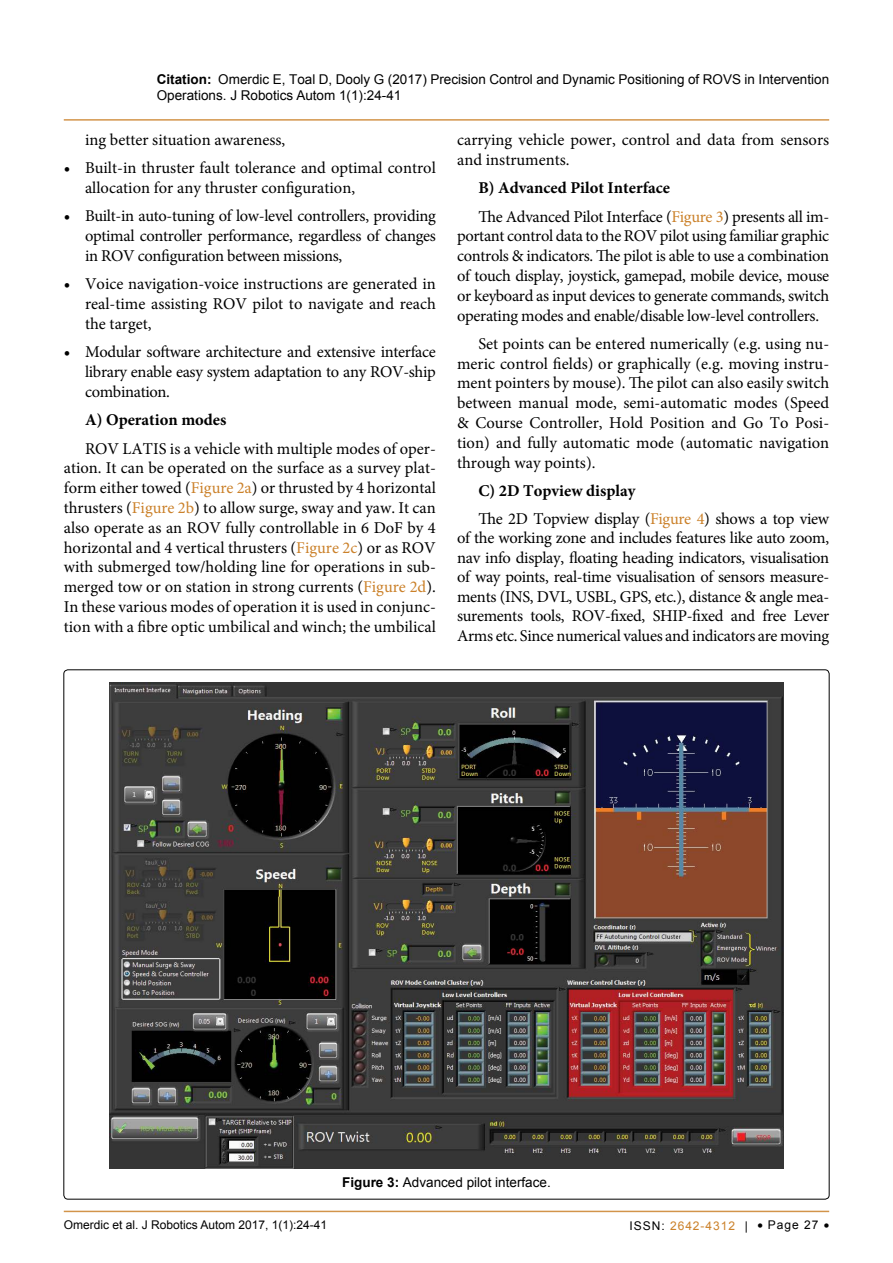
<style>
.page{position:relative;width:893px;height:1263px;background:#fff}
.page>*{position:absolute;margin:0;border:0;box-sizing:border-box;transform-origin:0 0}
.t1{font:16.5px/19.8px "Minion Pro";color:#000;text-align:justify}
.t2{font:16.5px/28.3px "Minion Pro";letter-spacing:-.02em;color:#000}
.t3{font:700 16.5px "Minion Pro";color:#000}
.t4{font:13.5px/16.2px "Arial";color:#000}
.t5{font:12px "Arial";color:#000}
.t6{font:12px "Arial";letter-spacing:.08em;color:#cb812a}
.s1{font-weight:700}
.s2{color:#cb812a}
.s3{color:#000}
</style>
<div class="page">
<hr style="left:64px;top:1211px;width:765px;height:1px;background:#cb812a">
<hr style="left:64px;top:119px;width:765px;height:2px;background:#cb812a">
<img style="left:109px;top:682px;width:674px;height:486px">
<p class="t4" style="left:157px;top:71px;width:674px"><span class="s1">Citation:</span> Omerdic E, Toal D, Dooly G (2017) Precision Control and Dynamic Positioning of ROVS in Intervention<br>Operations. J Robotics Autom 1(1):24-41</p>
<p class="t1" style="left:85px;top:130px;width:202px">ing better situation awareness,</p>
<p class="t1" style="left:85px;top:158px;width:352px;text-indent:-21px"><span class="s1">•</span> Built-in thruster fault tolerance and optimal control allocation for any thruster configuration,</p>
<p class="t1" style="left:85px;top:206px;width:352px;text-indent:-21px"><span class="s1">•</span> Built-in auto-tuning of low-level controllers, providing optimal controller performance, regardless of changes in ROV configuration between missions,</p>
<p class="t1" style="left:85px;top:274px;width:352px;text-indent:-21px"><span class="s1">•</span> Voice navigation-voice instructions are generated in real-time assisting ROV pilot to navigate and reach the target,</p>
<p class="t1" style="left:85px;top:342px;width:352px;text-indent:-21px"><span class="s1">•</span> Modular software architecture and extensive interface library enable easy system adaptation to any ROV-ship combination.</p>
<p class="t3" style="left:85px;top:408px;width:143px">A) Operation modes</p>
<p class="t1" style="left:64px;top:438px;width:374px;text-indent:21px">ROV LATIS is a vehicle with multiple modes of oper&shy;ation. It can be operated on the surface as a survey plat&shy;form either towed (<span class="s2">Figure 2a</span>) or thrusted by 4 horizontal thrusters (<span class="s2">Figure 2b</span>) to allow surge, sway and yaw. It can also operate as an ROV fully controllable in 6 DoF by 4 horizontal and 4 vertical thrusters (<span class="s2">Figure 2c</span>) or as ROV with submerged tow/holding line for operations in sub&shy;merged tow or on station in strong currents (<span class="s2">Figure 2d</span>).<br>In these various modes of operation it is used in conjunc&shy;tion with a fibre optic umbilical and winch; the umbilical</p>
<p class="t1" style="left:457px;top:130px;width:374px">carrying vehicle power, control and data from sensors and instruments.</p>
<p class="t2" style="left:478px;top:174px;width:352px"><span class="s1">B) Advanced Pilot Interface<br></span>The Advanced Pilot Interface (<span class="s2">Figure 3</span>) presents all im-</p>
<p class="t1" style="left:457px;top:226px;width:374px">portant control data to the ROV pilot using familiar graphic controls &amp; indicators. The pilot is able to use a combination of touch display, joystick, gamepad, mobile device, mouse or keyboard as input devices to generate commands, switch operating modes and enable/disable low-level controllers.</p>
<p class="t1" style="left:457px;top:334px;width:374px;text-indent:21px">Set points can be entered numerically (e.g. using nu&shy;meric control fields) or graphically (e.g. moving instru&shy;ment pointers by mouse). The pilot can also easily switch between manual mode, semi-automatic modes (Speed &amp; Course Controller, Hold Position and Go To Posi&shy;tion) and fully automatic mode (automatic navigation through way points).</p>
<p class="t2" style="left:478px;top:477px;width:352px"><span class="s1">C) 2D Topview display<br></span>The 2D Topview display (<span class="s2">Figure 4</span>) shows a top view</p>
<p class="t1" style="left:457px;top:528px;width:374px">of the working zone and includes features like auto zoom, nav info display, floating heading indicators, visualisation of way points, real-time visualisation of sensors measure&shy;ments (INS, DVL, USBL, GPS, etc.), distance &amp; angle mea&shy;surements tools, ROV-fixed, SHIP-fixed and free Lever Arms etc. Since numerical values and indicators are moving</p>
<p class="t4" style="left:342px;top:1174px;width:210px"><span class="s1">Figure 3:</span> Advanced pilot interface.</p>
<p class="t5" style="left:64px;top:1217px;width:265px">Omerdic et al. J Robotics Autom 2017, 1(1):24-41</p>
<p class="t6" style="left:630px;top:1217px;width:120px"><span class="s3">ISSN:</span> 2642-4312 <span class="s3">|</span></p>
<p class="t5" style="left:757px;top:1217px;width:73px">• Page 27 •</p>
</div>
